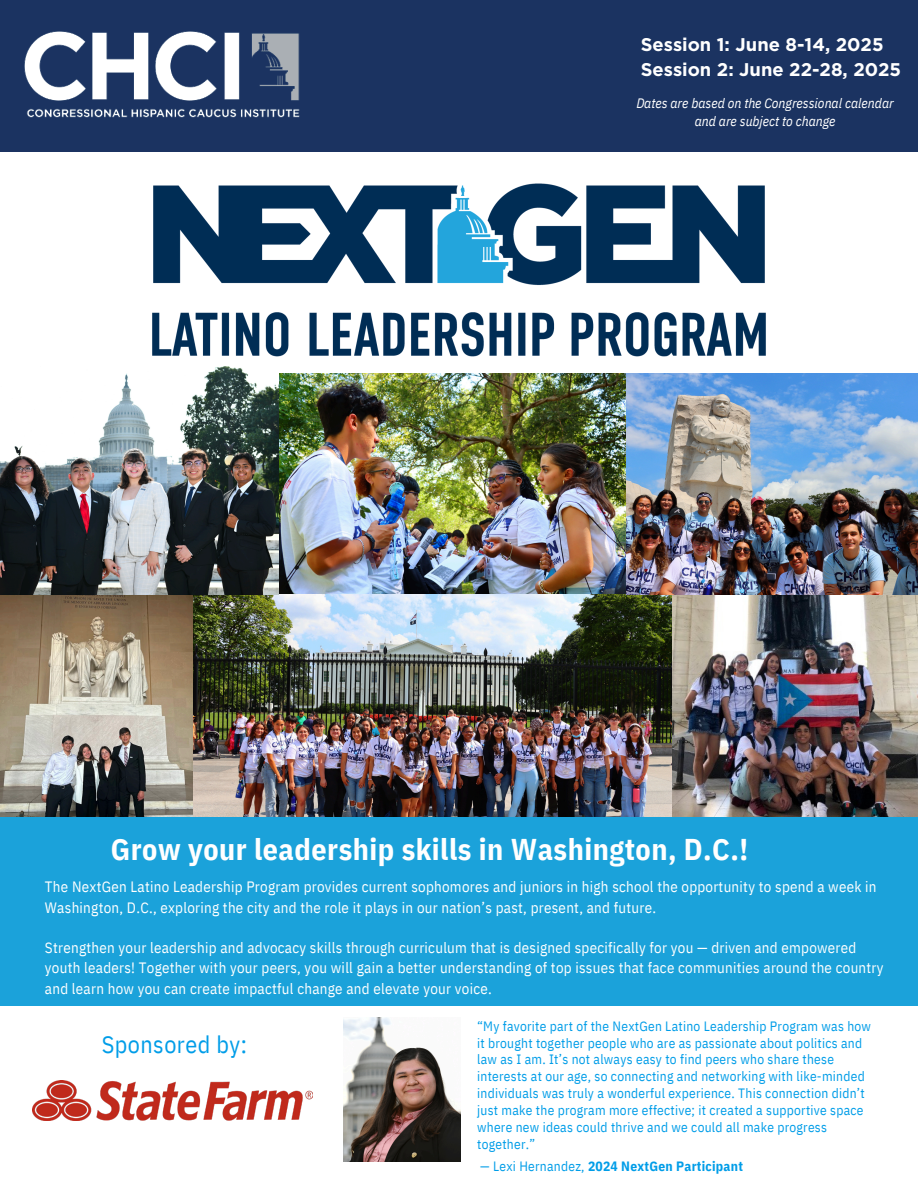
<style>
.page{position:relative;width:918px;height:1188px;background:#fff}
.page>*{position:absolute;margin:0;border:0;box-sizing:border-box;transform-origin:0 0}
.t1{font:700 33px "IBM Plex Sans Cond";letter-spacing:.025em;color:#fff}
.t2{font:700 30px "IBM Plex Sans Cond";letter-spacing:.015em;color:#fff}
.t3{font:24px "IBM Plex Sans Cond";letter-spacing:.02em;color:#009de8}
.t4{font:700 18.3px/24.8px "Gotham";color:#fff}
.t5{font:15px/20.2px "IBM Plex Sans Cond";letter-spacing:.02em;color:#fff}
.t6{font:15px "IBM Plex Sans Cond";letter-spacing:.065em;color:#fff}
.t7{font:italic 13.65px/18.1px "IBM Plex Sans Cond";color:#fff;text-align:center}
.t8{font:13.5px/16.8px "IBM Plex Sans Cond";letter-spacing:.02em;color:#009de8}
.t9{font:700 13.5px "IBM Plex Sans Cond";letter-spacing:.02em;color:#009de8}
.s1{font-weight:400}
</style>
<div class="page">
<img style="left:344px;top:1017px;width:116px;height:144px">
<img style="left:0;top:594px;width:208px;height:223px">
<img style="left:672px;top:595px;width:246px;height:222px">
<img style="left:32px;top:1080px;width:281px;height:41px">
<img style="left:265px;top:393px;width:361px;height:202px">
<img style="left:193px;top:595px;width:479px;height:222px">
<div style="left:0;top:817px;width:918px;height:189px;background:#1ba2da"></div>
<div style="left:0;top:0;width:918px;height:152px;background:#1b3361"></div>
<img style="left:24px;top:31px;width:276px;height:87px">
<img style="left:0;top:393px;width:279px;height:201px">
<img style="left:627px;top:374px;width:291px;height:220px">
<img style="left:121px;top:183px;width:682px;height:210px">
<p class="t4" style="left:641px;top:32px;width:262px">Session 1: June 8-14, 2025<br>Session 2: June 22-28, 2025</p>
<p class="t1" style="left:623px;top:37px;width:214px">SUMMER 2024</p>
<p class="t6" style="left:602px;top:95px;width:250px">calendar and are subject to change.</p>
<p class="t7" style="left:636px;top:94px;width:259px">Dates are based on the Congressional calendar and are subject to change</p>
<p class="t2" style="left:111px;top:830px;width:639px">Grow your leadership skills in Washington, D.C.!</p>
<h5 class="t5" style="left:45px;top:877px;width:833px">The NextGen Latino Leadership Program provides current sophomores and juniors in high school the opportunity to spend a week in<br>Washington, D.C., exploring the city and the role it plays in our nation’s past, present, and future.</h5>
<h3 class="t5" style="left:45px;top:937px;width:840px">Strengthen your leadership and advocacy skills through curriculum that is designed specifically for you — driven and empowered youth leaders! Together with your peers, you will gain a better understanding of top issues that face communities around the country and learn how you can create impactful change and elevate your voice.</h3>
<p class="t3" style="left:102px;top:1029px;width:147px">Sponsored by:</p>
<h2 class="t8" style="left:477px;top:1017px;width:395px">“My favorite part of the NextGen Latino Leadership Program was how it brought together people who are as passionate about politics and law as I am. It’s not always easy to find peers who share these interests at our age, so connecting and networking with like-minded individuals was truly a wonderful experience. This connection didn’t just make the program more effective; it created a supportive space where new ideas could thrive and we could all make progress together.”</h2>
<h5 class="t9" style="left:480px;top:1158px;width:264px"><span class="s1">— Lexi Hernandez,</span> 2024 NextGen Participant</h5>
</div>
